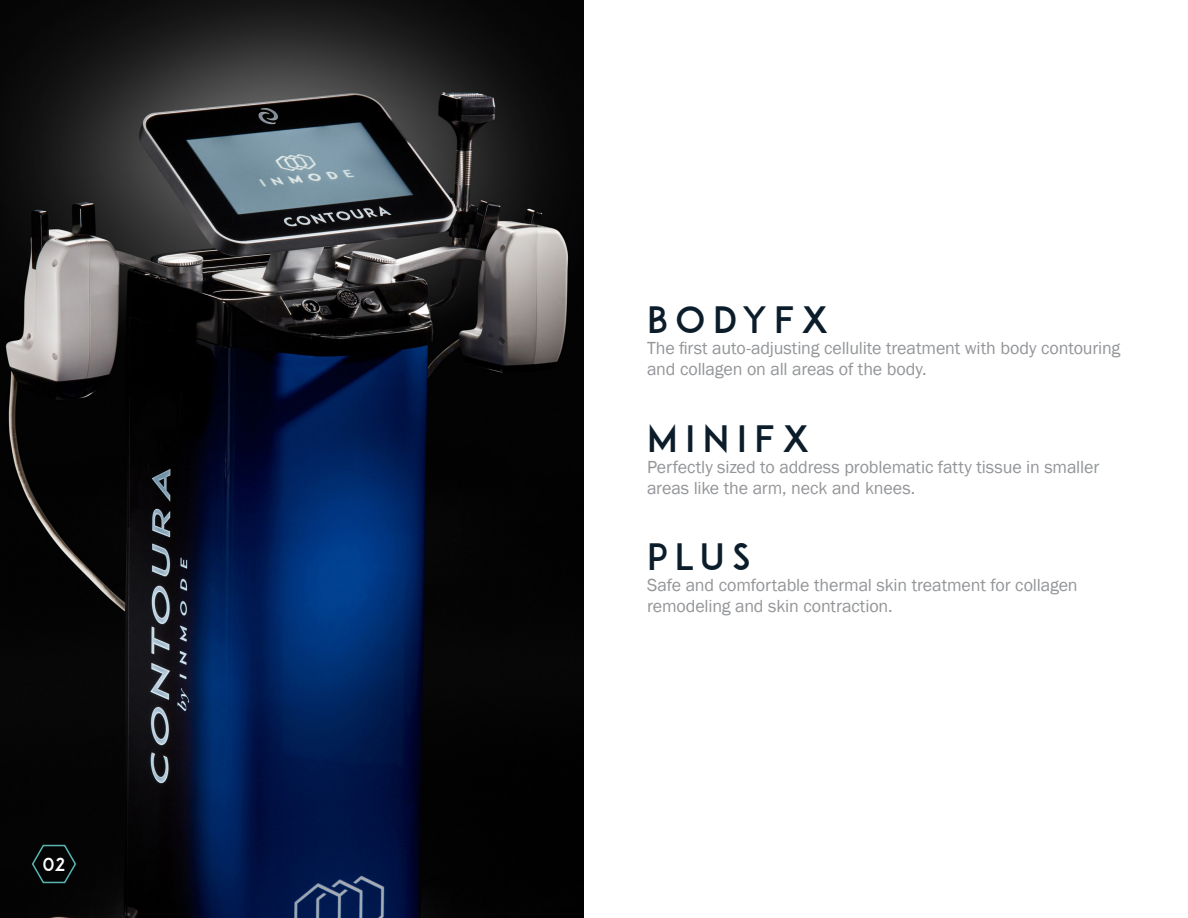
<style>
.page{position:relative;width:1188px;height:918px;background:#fff}
.page>*{position:absolute;margin:0;border:0;box-sizing:border-box;transform-origin:0 0}
.Body_Copy{font:36px "ADAM.CGPRO";letter-spacing:.2em;color:#0b1d2a}
.Body_Copy-2{font:18px/21px "Franklin Gothic";letter-spacing:-.01em;color:#939598}
.t1{font:18px "ADAM.CGPRO";color:#fff}
</style>
<div class="page">
<img style="left:0;top:0;width:583px;height:918px">
<svg style="left:31px;top:843px;width:46px;height:41px;background:#0c1615"></svg>
<p class="t1" style="left:43px;top:853px;width:24px">02</p>
<p class="Body_Copy" style="left:647px;top:298px;width:184px">bodyfx</p>
<p class="Body_Copy-2" style="left:647px;top:338px;width:475px">The first auto-adjusting cellulite treatment with body contouring and collagen on all areas of the body.</p>
<p class="Body_Copy" style="left:647px;top:416px;width:165px">MINIFX</p>
<p class="Body_Copy-2" style="left:647px;top:456px;width:454px">Perfectly sized to address problematic fatty tissue in smaller areas like the arm, neck and knees.</p>
<p class="Body_Copy" style="left:647px;top:535px;width:105px">PLUS</p>
<p class="Body_Copy-2" style="left:647px;top:575px;width:432px">Safe and comfortable thermal skin treatment for collagen remodeling and skin contraction.</p>
</div>
